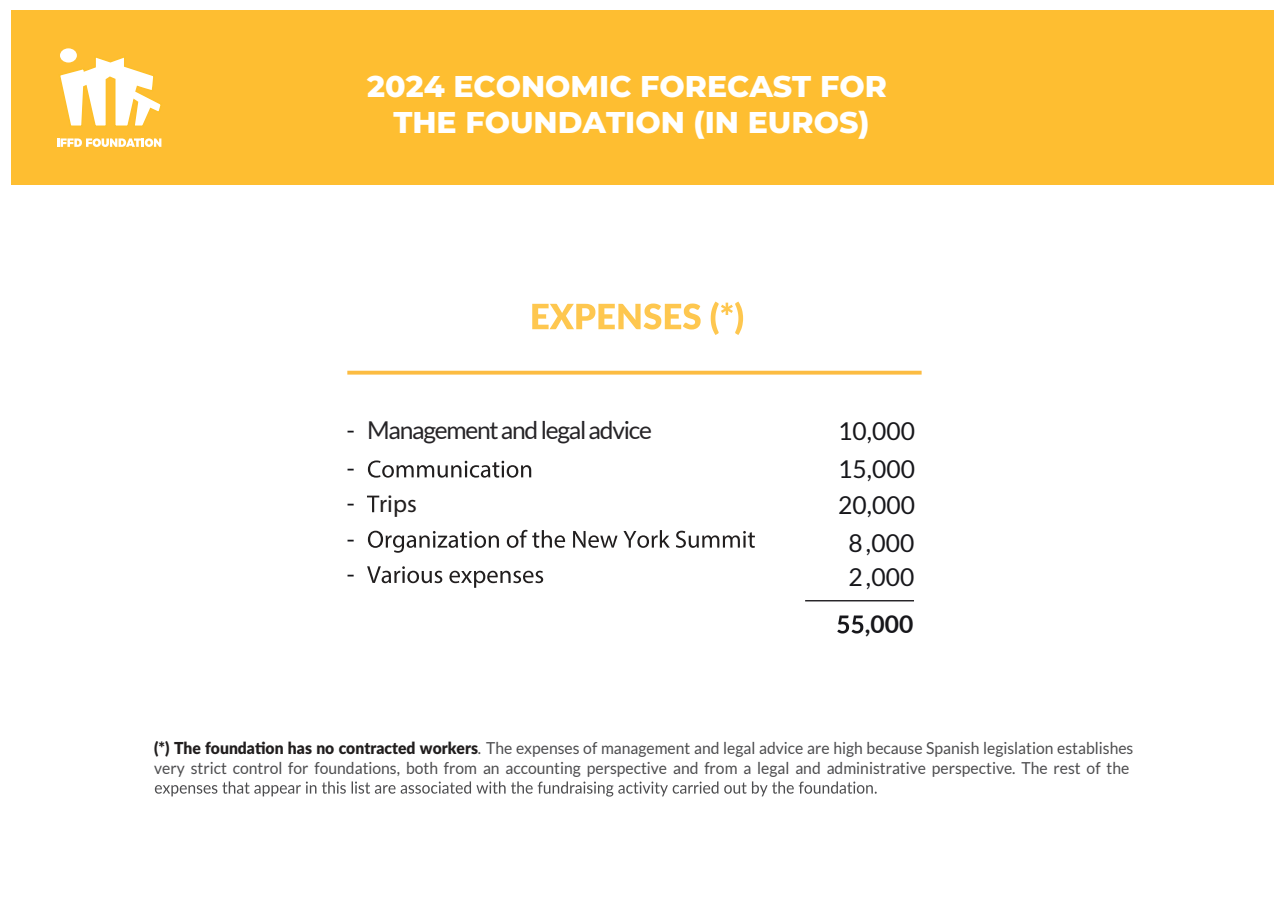
<style>
.page{position:relative;width:1285px;height:915px;background:#fff}
.page>*{position:absolute;margin:0;border:0;box-sizing:border-box;transform-origin:0 0}
.t1{font:800 30px/36px "Montserrat";color:#fff;text-align:center}
.t2{font:24.6px/34px "Lato";color:#17171b}
.t3{font:24.6px/37.8px "Lato";letter-spacing:-.05em;color:#262427}
.t4{font:24.6px "Myriad Pro";color:#211e1e}
.t5{font:700 24.6px "Lato";color:#17171b}
.t6{font:16.5px/19.8px "Lato";color:#4d4d4f;scale:.95 1}
.s1{color:#17171b}
.s2{font-family:"Lato";color:#17171b}
.s3{font-weight:900;color:#211e1e}
</style>
<div class="page">
<div style="left:12px;top:11px;width:1261px;height:174px;background:#febe31"></div>
<svg style="left:57px;top:138px;width:104px;height:9px"></svg>
<svg style="left:60px;top:57px;width:101px;height:69px"></svg>
<div style="left:60px;top:48px;width:17px;height:14px;background:#fff;border-radius:50%"></div>
<hr style="left:805px;top:599px;width:108px;height:2px;background:#262427">
<svg style="left:837px;top:615px;width:26px;height:18px"></svg>
<svg style="left:347px;top:370px;width:574px;height:4px;background:#fcc864"></svg>
<svg style="left:368px;top:460px;width:163px;height:17px"></svg>
<svg style="left:367px;top:495px;width:12px;height:17px"></svg>
<svg style="left:368px;top:529px;width:386px;height:23px"></svg>
<svg style="left:367px;top:566px;width:176px;height:21px"></svg>
<svg style="left:532px;top:301px;width:211px;height:34px"></svg>
<svg style="left:155px;top:781px;width:721px;height:15px"></svg>
<h1 class="t1" style="left:367px;top:67px;width:521px">2024 ECONOMIC FORECAST FOR<br>THE FOUNDATION (IN EUROS)</h1>
<h2 class="t3" style="left:346px;top:411px;width:307px"><span class="s1">-</span> Management and legal advice <span class="s1">-</span></h2>
<h2 class="t4" style="left:346px;top:488px;width:72px"><span class="s2">-</span> rips</h2>
<h2 class="t2" style="left:346px;top:520px;width:10px;line-height:35.2px">- -</h2>
<h2 class="t2" style="left:838px;top:414px;width:78px">10,000</h2>
<h2 class="t2" style="left:838px;top:452px;width:78px">15,000</h2>
<h2 class="t2" style="left:838px;top:487px;width:78px">20,000</h2>
<h2 class="t2" style="left:848px;top:525px;width:67px">8,000<br>2,000</h2>
<h2 class="t5" style="left:864px;top:606px;width:50px">,000</h2>
<p class="t6" style="left:154px;top:737px;width:1032px"><span class="s3">(*) The foundation has no contracted workers</span>. The expenses of management and legal advice are high because Spanish legislation establishes very strict control for foundations, both from an accounting perspective and from a legal and administrative perspective. The rest of the</p>
</div>
